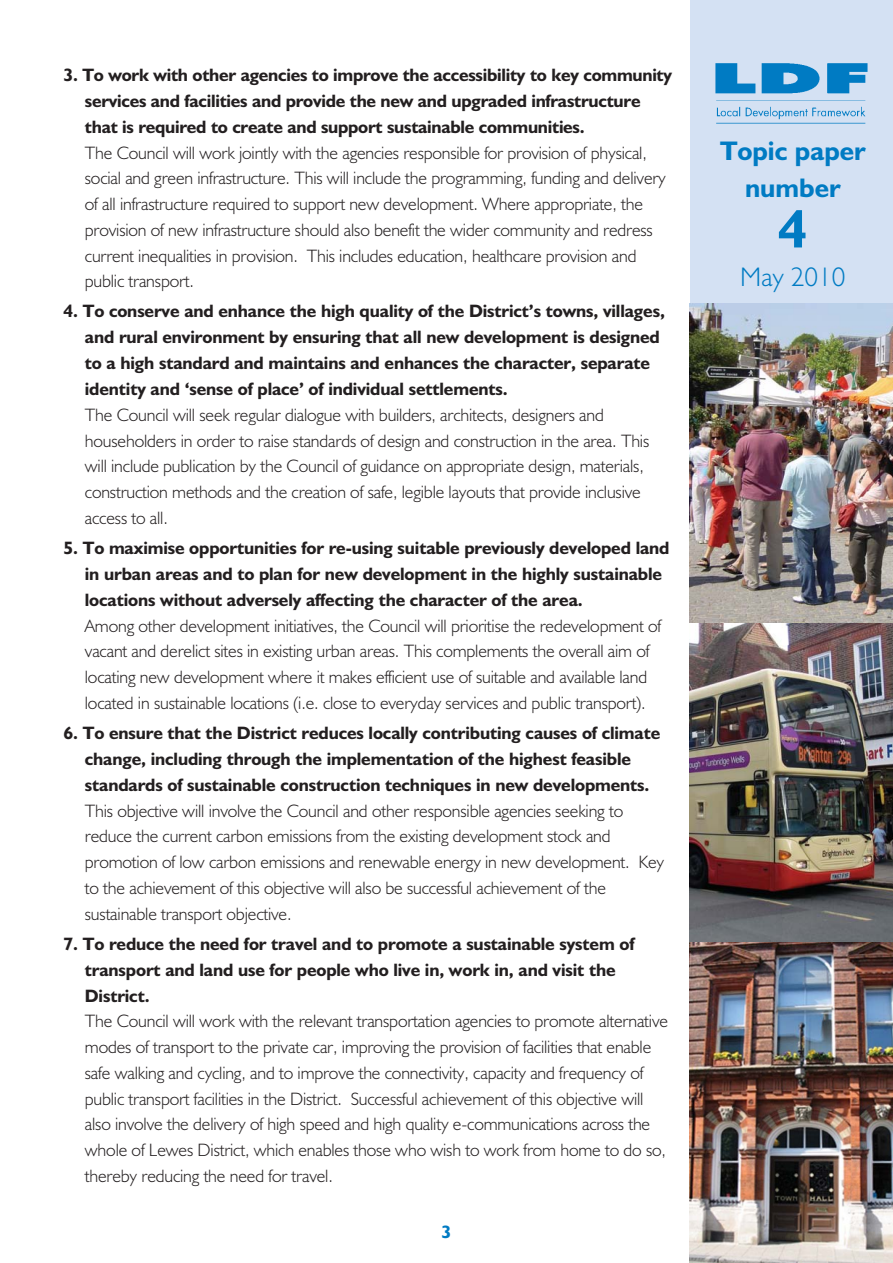
<style>
.page{position:relative;width:893px;height:1263px;background:#fff}
.page>*{position:absolute;margin:0;border:0;box-sizing:border-box;transform-origin:0 0}
.t1{font:700 54px "Humanist 521 BT";color:#007bc3}
.t2{font:700 27px/37.5px "Humanist 521 BT";color:#007bc3;text-align:center}
.t3{font:300 27px "Humanist 521 BT";color:#007bc3}
.t4{font:300 18px/25.8px "Humanist 521 BT";letter-spacing:-.005em;color:#231f20}
.t5{font:700 18px "Humanist 521 BT";color:#007bc3}
.s1{font-weight:700}
</style>
<div class="page">
<img style="left:689px;top:942px;width:203px;height:321px">
<img style="left:689px;top:623px;width:203px;height:319px">
<div style="left:690px;top:0;width:202px;height:310px;background:#d4e1f3"></div>
<img style="left:715px;top:63px;width:153px;height:61px">
<img style="left:689px;top:304px;width:203px;height:319px">
<p class="t4" style="left:85px;top:64px;width:589px;text-indent:-21px"><span class="s1">3. To work with other agencies to improve the accessibility to key community services and facilities and provide the new and upgraded infrastructure that is required to create and support sustainable communities.<br></span>The Council will work jointly with the agencies responsible for provision of physical, social and green infrastructure. This will include the programming, funding and delivery of all infrastructure required to support new development. Where appropriate, the provision of new infrastructure should also benefit the wider community and redress current inequalities in provision. This includes education, healthcare provision and public transport.</p>
<p class="t4" style="left:85px;top:300px;width:581px;text-indent:-21px"><span class="s1">4. To conserve and enhance the high quality of the District’s towns, villages, and rural environment by ensuring that all new development is designed to a high standard and maintains and enhances the character, separate identity and ‘sense of place’ of individual settlements.<br></span>The Council will seek regular dialogue with builders, architects, designers and householders in order to raise standards of design and construction in the area. This will include publication by the Council of guidance on appropriate design, materials, construction methods and the creation of safe, legible layouts that provide inclusive access to all.</p>
<p class="t4" style="left:85px;top:537px;width:586px;text-indent:-21px"><span class="s1">5. To maximise opportunities for re-using suitable previously developed land in urban areas and to plan for new development in the highly sustainable locations without adversely affecting the character of the area.<br></span>Among other development initiatives, the Council will prioritise the redevelopment of vacant and derelict sites in existing urban areas. This complements the overall aim of locating new development where it makes efficient use of suitable and available land located in sustainable locations (i.e. close to everyday services and public transport).</p>
<p class="t4" style="left:85px;top:722px;width:580px;text-indent:-21px"><span class="s1">6. To ensure that the District reduces locally contributing causes of climate change, including through the implementation of the highest feasible standards of sustainable construction techniques in new developments.<br></span>This objective will involve the Council and other responsible agencies seeking to reduce the current carbon emissions from the existing development stock and promotion of low carbon emissions and renewable energy in new development. Key to the achievement of this objective will also be successful achievement of the sustainable transport objective.</p>
<p class="t4" style="left:85px;top:933px;width:584px;text-indent:-21px"><span class="s1">7. To reduce the need for travel and to promote a sustainable system of transport and land use for people who live in, work in, and visit the District.<br></span>The Council will work with the relevant transportation agencies to promote alternative modes of transport to the private car, improving the provision of facilities that enable safe walking and cycling, and to improve the connectivity, capacity and frequency of public transport facilities in the District. Successful achievement of this objective will also involve the delivery of high speed and high quality e-communications across the whole of Lewes District, which enables those who wish to work from home to do so, thereby reducing the need for travel.</p>
<p class="t5" style="left:441px;top:1225px;width:11px">3</p>
<p class="t2" style="left:720px;top:135px;width:147px">Topic paper number</p>
<p class="t1" style="left:778px;top:211px;width:31px">4</p>
<p class="t3" style="left:740px;top:267px;width:107px">May 2010</p>
</div>
